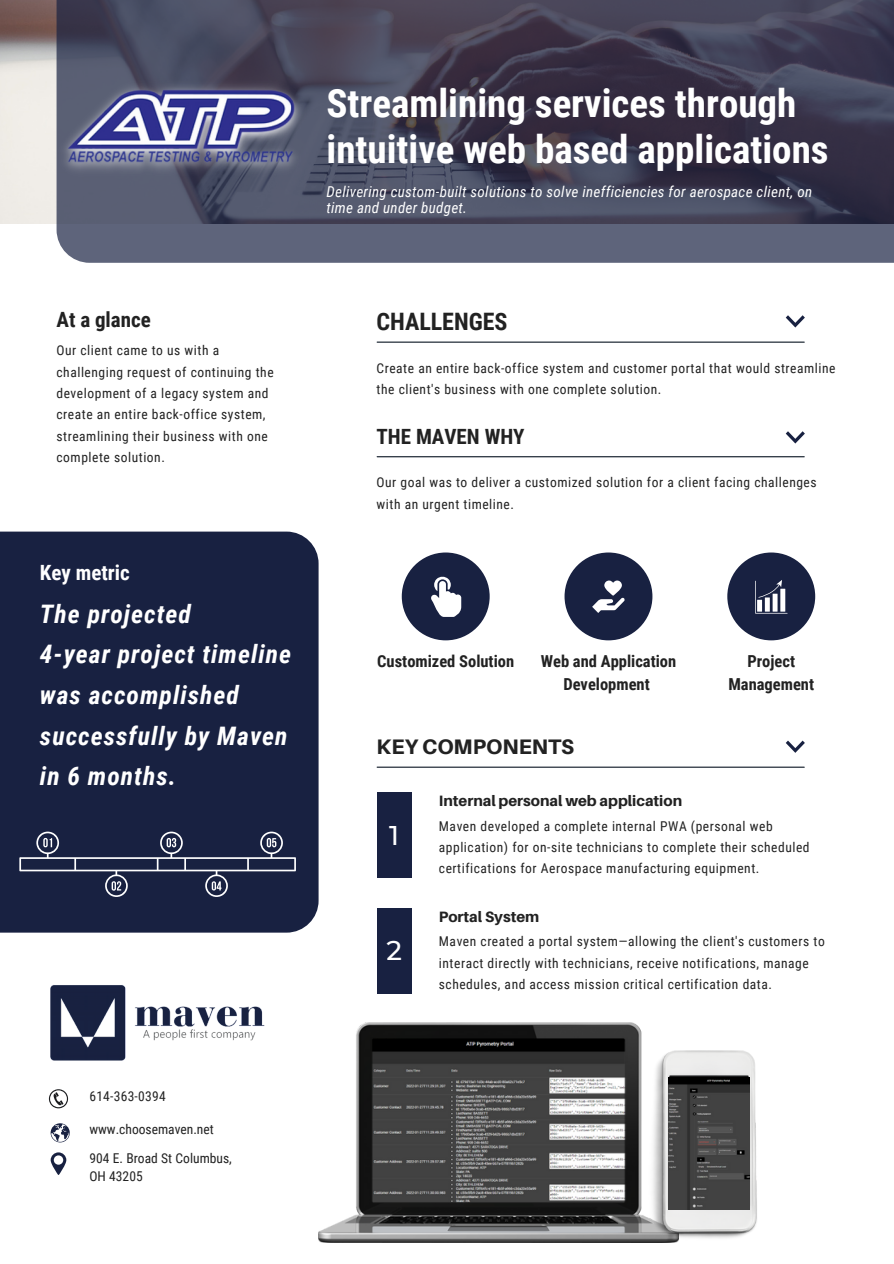
<style>
.page{position:relative;width:894px;height:1264px;background:#fff}
.page>*{position:absolute;margin:0;border:0;box-sizing:border-box;transform-origin:0 0}
.t1{font:700 39px/46.2px "Roboto Condensed";color:#fff}
.t2{font:500 27px "Montserrat";color:#fff}
.t3{font:italic 700 25.5px/40.5px "Roboto Condensed";letter-spacing:.04em;color:#fff}
.t4{font:700 24px "Roboto Condensed";color:#222}
.t5{font:700 21px "Roboto Condensed";color:#222}
.t6{font:800 21px "Aileron";color:#222}
.t7{font:700 21px "Roboto Condensed";color:#fff}
.t8{font:700 16.5px/22.5px "Roboto Condensed";color:#222;text-align:center}
.t9{font:italic 15px/15.8px "Roboto Condensed";letter-spacing:.02em;color:#fff}
.t10{font:800 15px "Aileron";color:#222}
.t11{font:13.5px/21.5px "Roboto Condensed";letter-spacing:.04em;color:#222}
.t12{font:13.5px/29.5px "Roboto Condensed";color:#222}
.t13{font:13.5px "Roboto Condensed";letter-spacing:.02em;color:#222}
</style>
<div class="page">
<div style="left:0;top:531px;width:318px;height:401px;background:#182141"></div>
<svg style="left:51px;top:1152px;width:15px;height:22px"></svg>
<img style="left:0;top:0;width:57px;height:223px">
<svg style="left:57px;top:0;width:836px;height:263px;background:#47475c"></svg>
<div style="left:376px;top:792px;width:35px;height:85px;background:#182141"></div>
<div style="left:376px;top:907px;width:35px;height:86px;background:#182141"></div>
<hr style="left:377px;top:341px;width:427px;height:2px;background:#0b1623">
<hr style="left:377px;top:456px;width:427px;height:1px;background:#0b1623">
<hr style="left:377px;top:766px;width:427px;height:1px;background:#0b1623">
<div style="left:401px;top:552px;width:88px;height:88px;background:#182141;border-radius:50%"></div>
<svg style="left:431px;top:576px;width:30px;height:41px"></svg>
<div style="left:564px;top:552px;width:88px;height:88px;background:#182141;border-radius:50%"></div>
<svg style="left:592px;top:580px;width:32px;height:33px"></svg>
<div style="left:727px;top:552px;width:88px;height:88px;background:#182141;border-radius:50%"></div>
<svg style="left:755px;top:580px;width:32px;height:33px"></svg>
<svg style="left:785px;top:315px;width:19px;height:12px"></svg>
<svg style="left:785px;top:431px;width:19px;height:12px"></svg>
<svg style="left:785px;top:740px;width:19px;height:12px"></svg>
<svg style="left:51px;top:1123px;width:19px;height:19px"></svg>
<svg style="left:19px;top:831px;width:277px;height:66px;background:#2f3753"></svg>
<img style="left:318px;top:1022px;width:326px;height:220px">
<img style="left:644px;top:1050px;width:113px;height:192px">
<img style="left:668px;top:1077px;width:81px;height:132px">
<img style="left:50px;top:985px;width:215px;height:76px">
<svg style="left:49px;top:1089px;width:19px;height:19px"></svg>
<img style="left:57px;top:77px;width:250px;height:102px">
<h1 class="t1" style="left:326px;top:80px;width:503px">Streamlining services through intuitive web based applications</h1>
<p class="t9" style="left:326px;top:184px;width:487px">Delivering custom-built solutions to solve inefficiencies for aerospace client, on time and under budget.</p>
<h3 class="t5" style="left:56px;top:307px;width:96px">At a glance</h3>
<p class="t11" style="left:56px;top:340px;width:218px">Our client came to us with a challenging request of continuing the development of a legacy system and create an entire back-office system, streamlining their business with one complete solution.</p>
<h3 class="t7" style="left:40px;top:560px;width:91px">Key metric</h3>
<h3 class="t3" style="left:40px;top:594px;width:252px">The projected<br>4-year project timeline was accomplished successfully by Maven in 6 months.</h3>
<h3 class="t4" style="left:376px;top:307px;width:132px">CHALLENGES</h3>
<p class="t11" style="left:376px;top:357px;width:460px">Create an entire back-office system and customer portal that would streamline the client's business with one complete solution.</p>
<h3 class="t5" style="left:376px;top:424px;width:149px">THE MAVEN WHY</h3>
<p class="t11" style="left:376px;top:472px;width:441px">Our goal was to deliver a customized solution for a client facing challenges with an urgent timeline.</p>
<p class="t8" style="left:377px;top:650px;width:138px">Customized Solution</p>
<p class="t8" style="left:540px;top:650px;width:137px">Web and Application<br>Development</p>
<p class="t8" style="left:728px;top:650px;width:87px">Project<br>Management</p>
<h3 class="t6" style="left:376px;top:734px;width:199px">KEY COMPONENTS</h3>
<h2 class="t2" style="left:389px;top:818px;width:11px">1</h2>
<h2 class="t2" style="left:386px;top:933px;width:17px">2</h2>
<p class="t10" style="left:439px;top:792px;width:245px">Internal personal web application</p>
<p class="t11" style="left:439px;top:815px;width:372px">Maven developed a complete internal PWA (personal web application) for on-site technicians to complete their scheduled certifications for Aerospace manufacturing equipment.</p>
<p class="t10" style="left:439px;top:907px;width:102px">Portal System</p>
<p class="t11" style="left:439px;top:930px;width:387px">Maven created a portal system—allowing the client's customers to interact directly with technicians, receive notifications, manage schedules, and access mission critical certification data.</p>
<p class="t13" style="left:89px;top:1088px;width:78px">614-363-0394</p>
<p class="t12" style="left:89px;top:1114px;width:144px">www.choosemaven.net<br>904 E. Broad St Columbus,</p>
<p class="t11" style="left:89px;top:1164px;width:55px">OH 43205</p>
</div>
